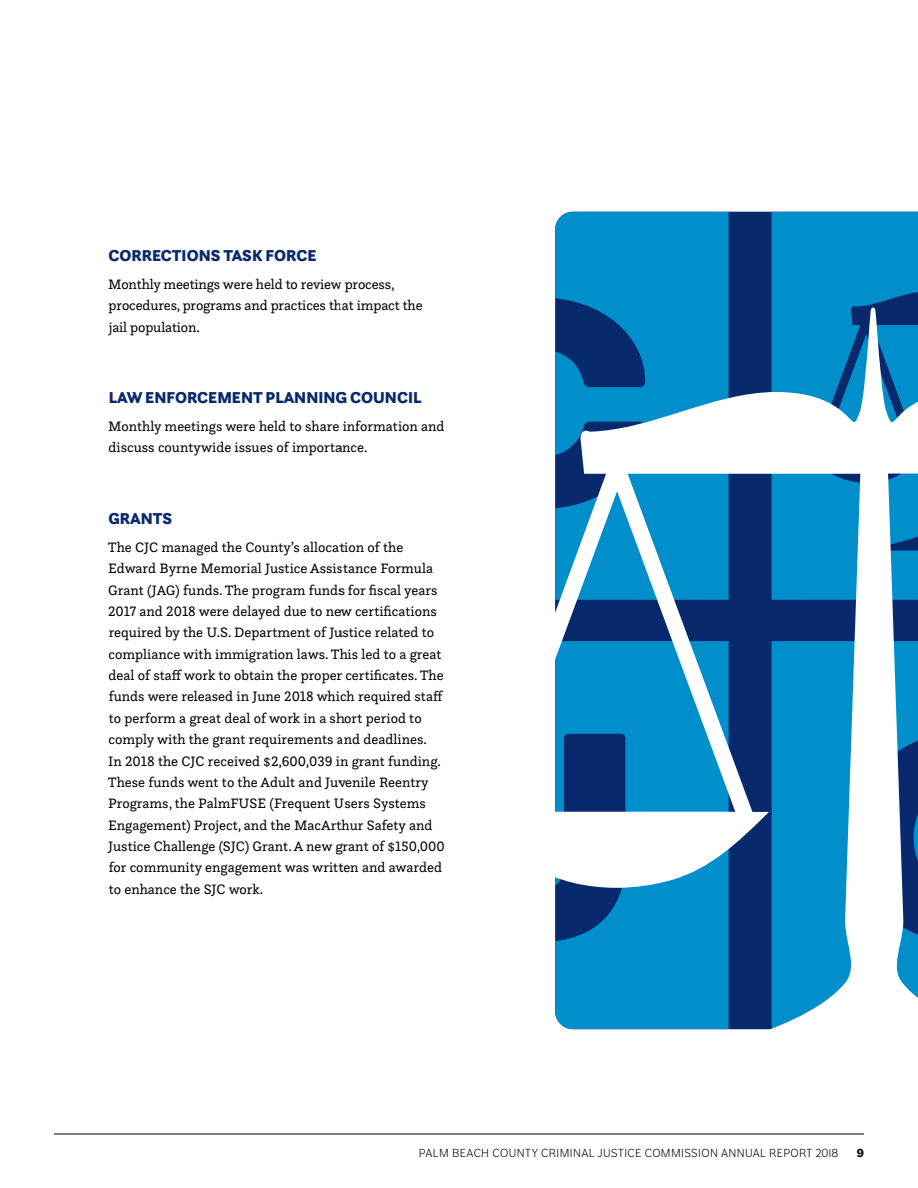
<style>
.page{position:relative;width:918px;height:1188px;background:#fff}
.page>*{position:absolute;margin:0;border:0;box-sizing:border-box;transform-origin:0 0}
.t1{font:900 16.5px "Questa Sans";color:#08296c}
.t2{font:14.25px/21.3px "Questa Slab";color:#000}
.t3{font:300 12px "Americane";letter-spacing:.035em;color:#000}
.t4{font:700 12px "Americane";color:#000}
</style>
<div class="page">
<hr style="left:54px;top:1134px;width:810px;height:1px;background:#000">
<div style="left:772px;top:212px;width:146px;height:96px;background:#008fcb"></div>
<div style="left:555px;top:212px;width:174px;height:96px;background:#008fcb"></div>
<svg style="left:555px;top:308px;width:363px;height:722px;fill:#018fcb"></svg>
<h1 class="t1" style="left:108px;top:244px;width:210px">CORRECTIONS TASK FORCE</h1>
<p class="t2" style="left:108px;top:273px;width:316px">Monthly meetings were held to review process, procedures, programs and practices that impact the jail population.</p>
<h1 class="t1" style="left:109px;top:387px;width:314px">LAW ENFORCEMENT PLANNING COUNCIL</h1>
<p class="t2" style="left:108px;top:415px;width:338px">Monthly meetings were held to share information and discuss countywide issues of importance.</p>
<h1 class="t1" style="left:108px;top:507px;width:65px">GRANTS</h1>
<p class="t2" style="left:108px;top:536px;width:338px">The CJC managed the County’s allocation of the Edward Byrne Memorial Justice Assistance Formula Grant (JAG) funds. The program funds for fiscal years 2017 and 2018 were delayed due to new certifications required by the U.S. Department of Justice related to compliance with immigration laws. This led to a great deal of staff work to obtain the proper certificates. The funds were released in June 2018 which required staff to perform a great deal of work in a short period to comply with the grant requirements and deadlines.<br>In 2018 the CJC received $2,600,039 in grant funding.<br>These funds went to the Adult and Juvenile Reentry Programs, the PalmFUSE (Frequent Users Systems Engagement) Project, and the MacArthur Safety and Justice Challenge (SJC) Grant. A new grant of $150,000 for community engagement was written and awarded to enhance the SJC work.</p>
<p class="t3" style="left:419px;top:1146px;width:421px">PALM BEACH COUNTY CRIMINAL JUSTICE COMMISSION ANNUAL REPORT 2018</p>
<p class="t4" style="left:857px;top:1146px;width:9px">9</p>
</div>
